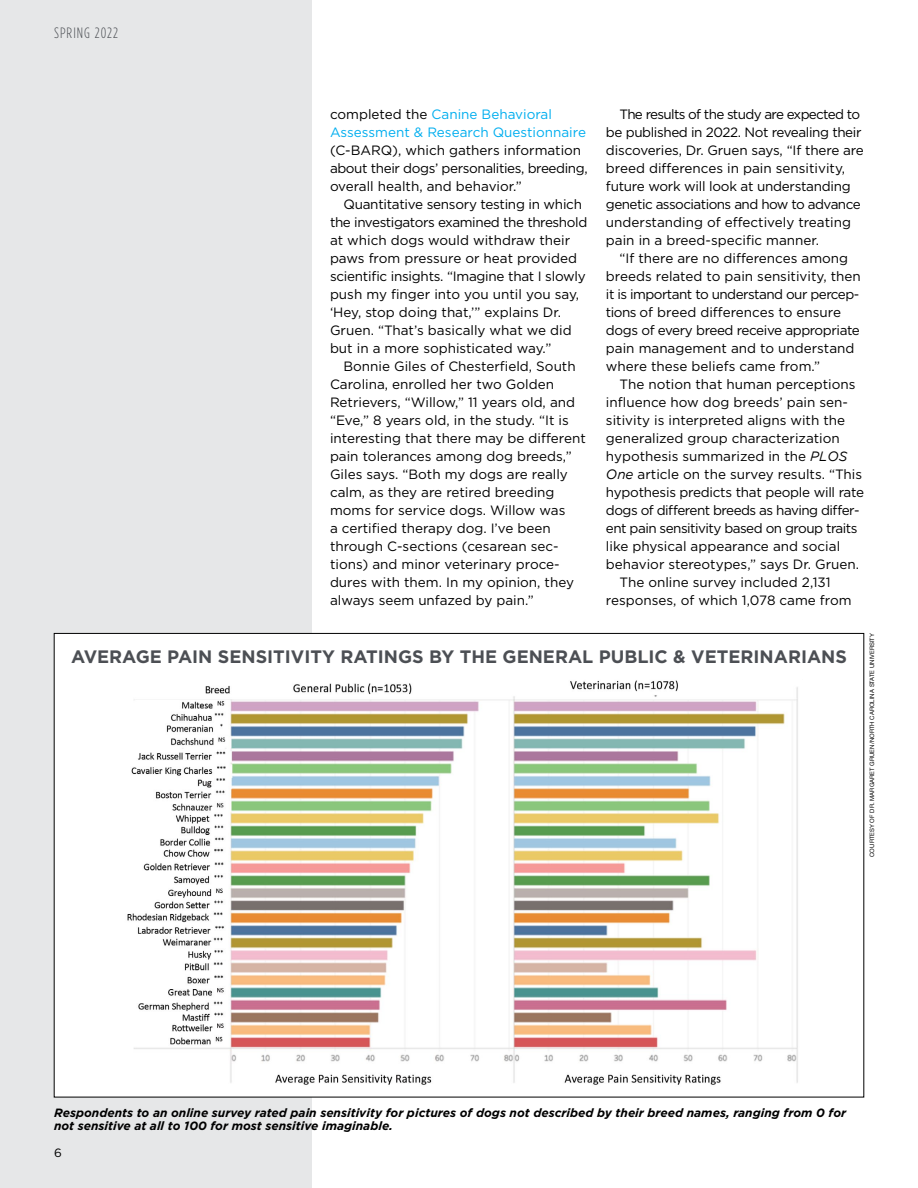
<style>
.page{position:relative;width:918px;height:1188px;background:#fff}
.page>*{position:absolute;margin:0;border:0;box-sizing:border-box;transform-origin:0 0}
.t1{font:700 18px "Gotham";color:#4c4f54}
.t2{font:300 15px "Gotham Condensed";letter-spacing:.07em;color:#4c4f54}
.t3{font:13.5px/18px "Gotham";color:#000}
.t4{font:13.5px/18px "Gotham";letter-spacing:-.02em;color:#000}
.t5{font:13.5px "Gotham";letter-spacing:-.04em;color:#000}
.t6{font:13.5px/18px "Gotham";color:#00aeef}
.t7{font:italic 700 12px/13.5px "Gotham";color:#000}
.t8{font:12px "Gotham";color:#000}
.t9{font:6px "Helvetica Neue";letter-spacing:.01em;color:#000}
.s1{color:#000}
.s2{font-style:italic}
</style>
<div class="page">
<div style="left:0;top:0;width:312px;height:1188px;background:#e6e7e8"></div>
<div style="left:54px;top:633px;width:810px;height:464px;background:#fff"></div>
<img style="left:127px;top:680px;width:671px;height:405px">
<p class="t2" style="left:54px;top:24px;width:66px">SPRING 2022</p>
<p class="t6" style="left:330px;top:105px;width:258px"><span class="s1">completed the</span> Canine Behavioral<br>Assessment &amp; Research Questionnaire</p>
<p class="t3" style="left:330px;top:141px;width:259px">(C-BARQ), which gathers information about their dogs’ personalities, breeding, overall health, and behavior.”</p>
<p class="t3" style="left:330px;top:195px;width:259px;text-indent:14px">Quantitative sensory testing in which the investigators examined the threshold at which dogs would withdraw their paws from pressure or heat provided scientific insights. “Imagine that I slowly push my finger into you until you say, ‘Hey, stop doing that,’” explains Dr.<br>Gruen. “That’s basically what we did but in a more sophisticated way.”</p>
<p class="t3" style="left:330px;top:357px;width:257px;text-indent:14px">Bonnie Giles of Chesterfield, South Carolina, enrolled her two Golden Retrievers, “Willow,” 11 years old, and “Eve,” 8 years old, in the study. “It is interesting that there may be different pain tolerances among dog breeds,” Giles says. “Both my dogs are really calm, as they are retired breeding moms for service dogs. Willow was<br>a certified therapy dog. I’ve been through C-sections (cesarean sec&shy;tions) and minor veterinary proce&shy;dures with them. In my opinion, they always seem unfazed by pain.”</p>
<p class="t4" style="left:606px;top:105px;width:259px;text-indent:14px">The results of the study are expected to be published in 2022. Not revealing their discoveries, Dr. Gruen says, “If there are breed differences in pain sensitivity, future work will look at understanding genetic associations and how to advance understanding of effectively treating pain in a breed-specific manner.</p>
<p class="t3" style="left:606px;top:249px;width:256px;text-indent:14px">“If there are no differences among breeds related to pain sensitivity, then it is important to understand our percep&shy;tions of breed differences to ensure dogs of every breed receive appropriate pain management and to understand where these beliefs came from.”</p>
<p class="t3" style="left:619px;top:375px;width:238px">The notion that human perceptions</p>
<p class="t3" style="left:606px;top:393px;width:244px">influence how dog breeds’ pain sen-</p>
<p class="t3" style="left:606px;top:411px;width:241px">sitivity is interpreted aligns with the</p>
<p class="t3" style="left:606px;top:429px;width:235px">generalized group characterization</p>
<p class="t3" style="left:606px;top:447px;width:243px">hypothesis summarized in the <span class="s2">PLOS</span></p>
<p class="t3" style="left:606px;top:465px;width:258px"><span class="s2">One</span> article on the survey results. “This</p>
<p class="t4" style="left:606px;top:483px;width:259px">hypothesis predicts that people will rate</p>
<p class="t5" style="left:606px;top:501px;width:255px">dogs of different breeds as having differ-</p>
<p class="t5" style="left:606px;top:519px;width:253px">ent pain sensitivity based on group traits</p>
<p class="t3" style="left:606px;top:537px;width:236px">like physical appearance and social</p>
<p class="t3" style="left:606px;top:555px;width:255px">behavior stereotypes,” says Dr. Gruen.</p>
<p class="t3" style="left:619px;top:572px;width:213px">The online survey included 2,131</p>
<p class="t3" style="left:606px;top:590px;width:247px">responses, of which 1,078 came from</p>
<h1 class="t1" style="left:71px;top:646px;width:777px">AVERAGE PAIN SENSITIVITY RATINGS BY THE GENERAL PUBLIC &amp; VETERINARIANS</h1>
<p class="t9" style="left:868px;top:857px;width:225px;rotate:-90deg">COURTESY OF DR. MARGARET GRUEN/NORTH CAROLINA STATE UNIVERSITY</p>
<p class="t7" style="left:54px;top:1106px;width:794px">Respondents to an online survey rated pain sensitivity for pictures of dogs not described by their breed names, ranging from 0 for not sensitive at all to 100 for most sensitive imaginable.</p>
<p class="t8" style="left:54px;top:1145px;width:9px">6</p>
</div>
